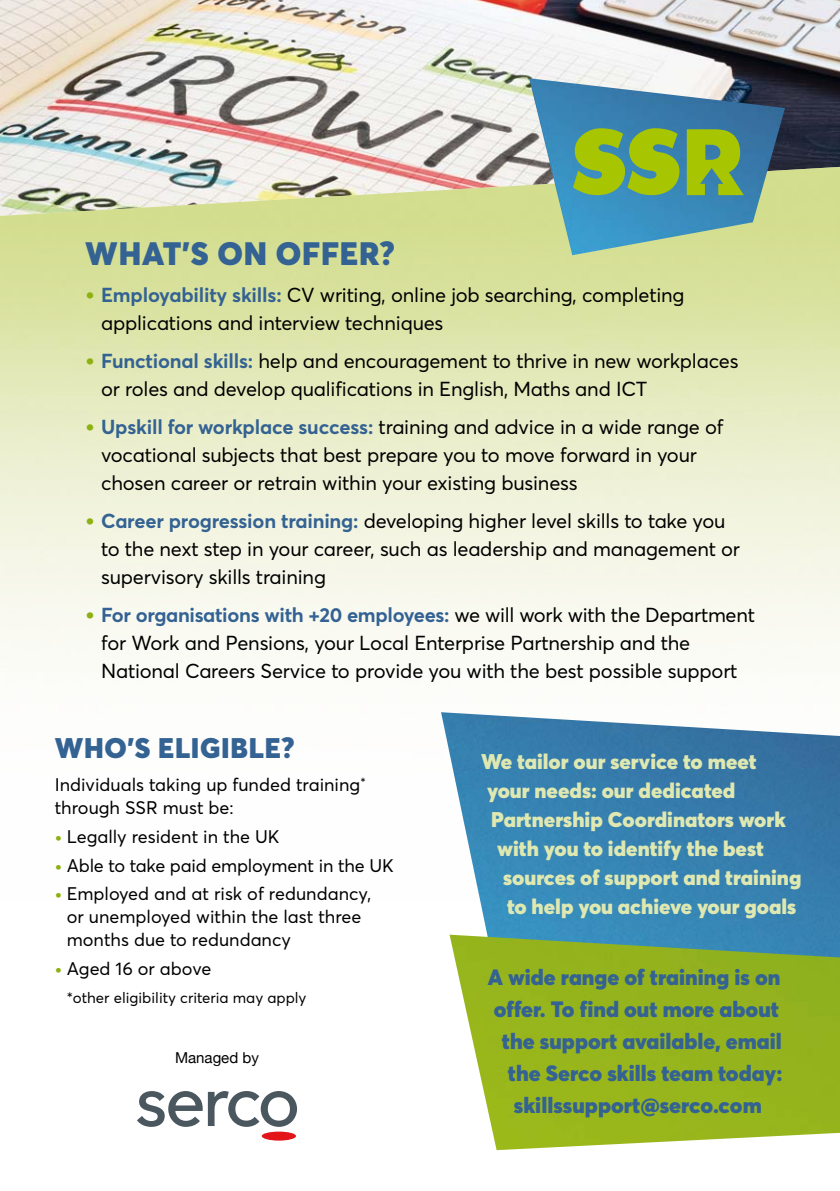
<style>
.page{position:relative;width:840px;height:1191px;background:#fff}
.page>*{position:absolute;margin:0;border:0;box-sizing:border-box;transform-origin:0 0}
.t1{font:900 32px "Averta";letter-spacing:.025em;color:#336293}
.t2{font:900 28px "Averta";letter-spacing:.025em;color:#336293}
.t3{font:900 22px "Averta";color:#336293}
.t4{font:900 21px "Averta";color:#dfe8b0}
.t5{font:20px/28px "Averta";letter-spacing:-.01em;color:#000}
.t6{font:18px/23px "Averta";color:#000}
.t7{font:15px "Averta";color:#000}
.t8{font:15px "Helvetica Neue";color:#000}
.s1{font-weight:900;font-size:24px;color:#8cb110}
.s2{font-weight:700;color:#336293}
.s3{font-weight:900;color:#8cb110}
</style>
<div class="page">
<img style="left:0;top:0;width:839px;height:166px">
<svg style="left:0;top:166px;width:839px;height:492px;background:#e7ebc5"></svg>
<img style="left:441px;top:712px;width:398px;height:222px">
<div style="left:262px;top:1131px;width:34px;height:9px;background:#e31519;border-radius:50%"></div>
<svg style="left:137px;top:1091px;width:65px;height:35px"></svg>
<svg style="left:208px;top:1091px;width:89px;height:35px"></svg>
<img style="left:528px;top:78px;width:256px;height:177px">
<img style="left:449px;top:934px;width:390px;height:216px">
<svg style="left:572px;top:128px;width:107px;height:67px;background:#84b139"></svg>
<svg style="left:686px;top:129px;width:57px;height:66px;background:#88b12f"></svg>
<h1 class="t1" style="left:85px;top:233px;width:311px">What’s on Offer?</h1>
<p class="t5" style="left:101px;top:281px;width:584px;text-indent:-16px"><span class="s1">•</span> <span class="s2">Employability skills:</span> CV writing, online job searching, completing applications and interview techniques</p>
<p class="t5" style="left:101px;top:347px;width:638px;text-indent:-16px"><span class="s1">•</span> <span class="s2">Functional skills:</span> help and encouragement to thrive in new workplaces or roles and develop qualifications in English, Maths and ICT</p>
<p class="t5" style="left:101px;top:413px;width:623px;text-indent:-16px"><span class="s1">•</span> <span class="s2">Upskill for workplace success:</span> training and advice in a wide range of vocational subjects that best prepare you to move forward in your chosen career or retrain within your existing business</p>
<p class="t5" style="left:101px;top:507px;width:640px;text-indent:-16px"><span class="s1">•</span> <span class="s2">Career progression training:</span> developing higher level skills to take you to the next step in your career, such as leadership and management or supervisory skills training</p>
<p class="t5" style="left:101px;top:601px;width:655px;text-indent:-16px"><span class="s1">•</span> <span class="s2">For organisations with +20 employees:</span> we will work with the Department for Work and Pensions, your Local Enterprise Partnership and the<br>National Careers Service to provide you with the best possible support</p>
<h2 class="t2" style="left:55px;top:730px;width:241px">Who’s eligible?</h2>
<p class="t6" style="left:55px;top:773px;width:312px">Individuals taking up funded training<sup>* </sup>through SSR must be:</p>
<p class="t6" style="left:55px;top:825px;width:226px"><span class="s3">•</span> Legally resident in the UK</p>
<p class="t6" style="left:55px;top:853px;width:340px"><span class="s3">•</span> Able to take paid employment in the UK</p>
<p class="t6" style="left:67px;top:882px;width:306px;text-indent:-12px"><span class="s3">•</span> Employed and at risk of redundancy, or unemployed within the last three months due to redundancy</p>
<p class="t6" style="left:55px;top:957px;width:158px"><span class="s3">•</span> Aged 16 or above</p>
<p class="t7" style="left:67px;top:988px;width:241px">*other eligibility criteria may apply</p>
<p class="t8" style="left:175px;top:1046px;width:85px">Managed by</p>
<p class="t4" style="left:481px;top:747px;width:277px">We tailor our service to meet</p>
<p class="t4" style="left:487px;top:776px;width:249px">your needs: our dedicated</p>
<p class="t4" style="left:491px;top:805px;width:296px">Partnership Coordinators work</p>
<p class="t4" style="left:497px;top:834px;width:268px">with you to identify the best</p>
<p class="t4" style="left:503px;top:863px;width:299px">sources of support and training</p>
<p class="t4" style="left:507px;top:892px;width:290px">to help you achieve your goals</p>
<p class="t3" style="left:487px;top:962px;width:294px">A wide range of training is on</p>
<p class="t3" style="left:493px;top:994px;width:286px">offer. To find out more about</p>
<p class="t3" style="left:501px;top:1026px;width:281px">the support available, email</p>
<p class="t3" style="left:507px;top:1058px;width:276px">the Serco skills team today:</p>
<p class="t3" style="left:513px;top:1090px;width:249px">skillssupport@serco.com</p>
</div>
